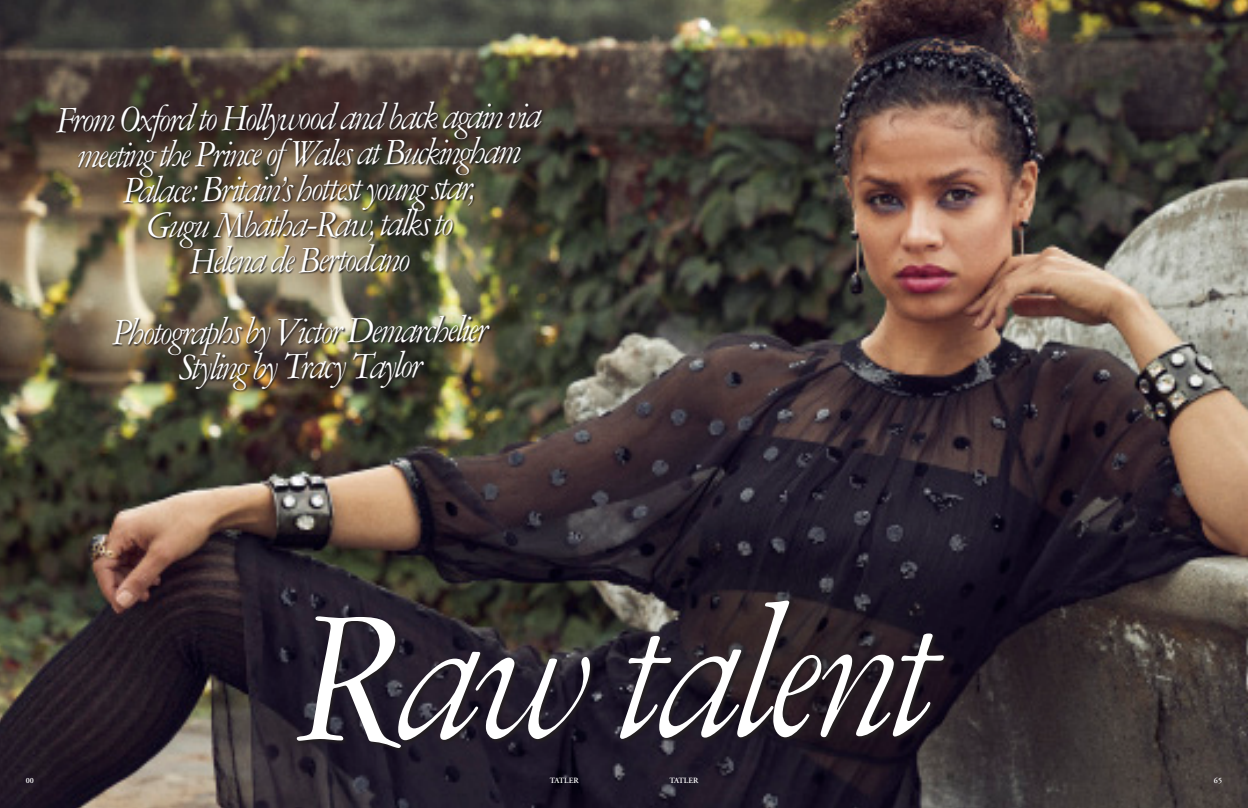
<style>
.page{position:relative;width:1248px;height:808px;background:#fff}
.page>*{position:absolute;margin:0;border:0;box-sizing:border-box;transform-origin:0 0}
.t1{font:italic 180.8px "Amsterdamer Gar P";color:#fff}
.t2{font:italic 35.5px/35.6px "Amsterdamer Gar P";color:#fff;text-align:center}
.BODY_COPY_-_Garamond{font:600 8px "Adobe Garamond Pro";color:#fff}
</style>
<div class="page">
<img style="left:0;top:0;width:1247px;height:808px">
<svg style="left:296px;top:600px;width:652px;height:153px;background:#261f28"></svg>
<img style="left:56px;top:101px;width:488px;height:292px">
<p class="t2" style="left:55px;top:105px;width:485px;rotate:-1deg">From Oxford to Hollywood and back again via meeting the Prince of Wales at Buckingham Palace: Britain’s hottest young star,<br>Gugu Mbatha-Raw, talks to<br>Helena de Bertodano</p>
<p class="t2" style="left:111px;top:318px;width:377px;rotate:-1deg">Photographs by Victor Demarchelier</p>
<p class="t2" style="left:177px;top:352px;width:245px;rotate:-1deg">Styling by Tracy Taylor</p>
<p class="BODY_COPY_-_Garamond" style="left:26px;top:775px;width:10px">00</p>
<p class="t1" style="left:292px;top:570px;width:635px">Raw talent</p>
<p class="BODY_COPY_-_Garamond" style="left:549px;top:775px;width:30px">TATLER</p>
<p class="BODY_COPY_-_Garamond" style="left:669px;top:775px;width:30px">TATLER</p>
<p class="BODY_COPY_-_Garamond" style="left:1213px;top:775px;width:10px">65</p>
</div>
